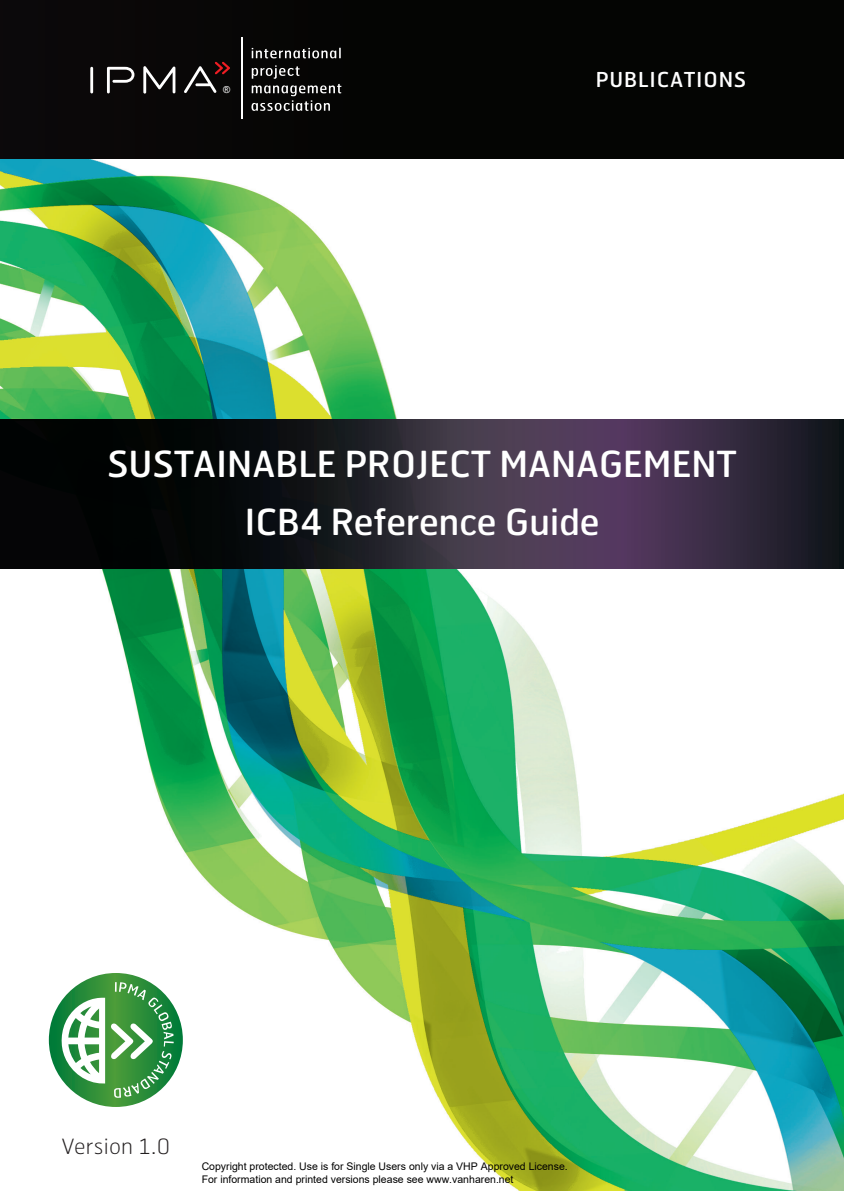
<style>
.page{position:relative;width:844px;height:1191px;background:#fff}
.page>*{position:absolute;margin:0;border:0;box-sizing:border-box;transform-origin:0 0}
.t1{font:35.88px/58.4px "Hermes Maia 4";color:#fff;text-align:center}
.t2{font:21px "Hermes Maia 2";color:#231f20}
.t3{font:20.65px "Hermes Maia 4";letter-spacing:.04em;color:#fff}
.t4{font:10.5px/12.6px "Arial";color:#000}
.t5{font:9.62px "Arial";color:#fff}
</style>
<div class="page">
<img style="left:0;top:159px;width:844px;height:1032px">
<svg style="left:49px;top:973px;width:134px;height:134px;background:#228a3c"></svg>
<svg style="left:60px;top:982px;width:114px;height:116px"></svg>
<svg style="left:0;top:419px;width:844px;height:149px;background:#251f2b"></svg>
<div style="left:0;top:0;width:844px;height:159px;background:#040503"></div>
<hr style="left:242px;top:37px;width:1px;height:81px;background:#fff">
<svg style="left:252px;top:48px;width:89px;height:10px"></svg>
<svg style="left:251px;top:65px;width:90px;height:46px"></svg>
<hr style="left:90px;top:67px;width:3px;height:26px;background:#fff">
<svg style="left:107px;top:67px;width:27px;height:26px"></svg>
<svg style="left:143px;top:66px;width:32px;height:28px"></svg>
<svg style="left:184px;top:62px;width:46px;height:31px"></svg>
<p class="t5" style="left:223px;top:83px;width:9px">®</p>
<h3 class="t3" style="left:595px;top:65px;width:152px">PUBLICATIONS</h3>
<h1 class="t1" style="left:107px;top:433px;width:631px">SUSTAINABLE PROJECT MANAGEMENT<br>ICB4 Reference Guide</h1>
<h2 class="t2" style="left:61px;top:1133px;width:110px">Version 1.0</h2>
<p class="t4" style="left:202px;top:1160px;width:367px">Copyright protected. Use is for Single Users only via a VHP Approved License.<br>For information and printed versions please see www.vanharen.net</p>
</div>
